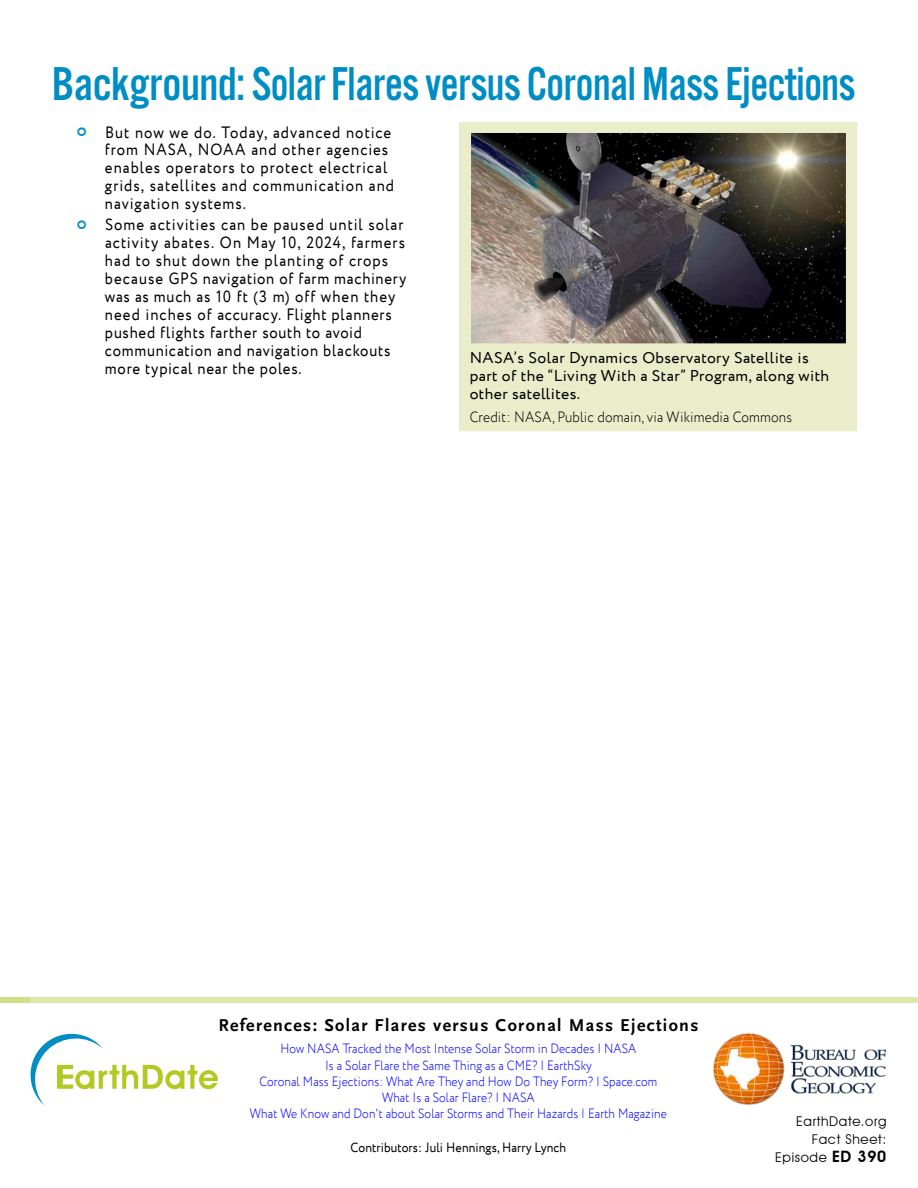
<style>
.page{position:relative;width:918px;height:1188px;background:#fff}
.page>*{position:absolute;margin:0;border:0;box-sizing:border-box;transform-origin:0 0}
.t1{font:49.35px "Alternate Got No 3 D";letter-spacing:-.01em;color:#008dc4}
.t2{font:700 18px "Scala Sans Pro";letter-spacing:.075em;color:#000}
.t3{font:16.5px/18px "Circe";letter-spacing:.06em;color:#000;scale:.9 1}
.t4{font:15.75px/18px "Circe";letter-spacing:.025em;color:#000}
.t5{font:300 15px "Circe";letter-spacing:.01em;color:#000;scale:.9 1}
.t6{font:300 13.5px/16.2px "Circe";letter-spacing:.01em;color:#00f;text-align:center;scale:.87 1}
.t7{font:13.5px "Circe";letter-spacing:.01em;color:#000;scale:.9 1}
.t8{font:13.5px/18px "Avant Garde IT Cby BT";letter-spacing:.05em;color:#000;text-align:right}
.s1{font-weight:600;font-size:15.75px}
</style>
<div class="page">
<div style="left:459px;top:357px;width:398px;height:75px;background:#eaedca"></div>
<img style="left:459px;top:121px;width:398px;height:236px">
<img style="left:713px;top:1034px;width:173px;height:71px">
<svg style="left:30px;top:1033px;width:188px;height:72px"></svg>
<div style="left:0;top:998px;width:918px;height:5px;background:#dee7a6"></div>
<h1 class="t1" style="left:52px;top:58px;width:805px">Background: Solar Flares versus Coronal Mass Ejections</h1>
<p class="t3" style="left:105px;top:123px;width:323px">But now we do. Today, advanced notice from NASA, NOAA and other agencies enables operators to protect electrical grids, satellites and communication and navigation systems.</p>
<p class="t3" style="left:105px;top:216px;width:336px">Some activities can be paused until solar activity abates. On May 10, 2024, farmers had to shut down the planting of crops because GPS navigation of farm machinery was as much as 10 ft (3 m) off when they need inches of accuracy. Flight planners pushed flights farther south to avoid communication and navigation blackouts more typical near the poles.</p>
<p class="t4" style="left:470px;top:349px;width:361px">NASA’s Solar Dynamics Observatory Satellite is part of the “Living With a Star” Program, along with other satellites.</p>
<p class="t5" style="left:470px;top:407px;width:360px">Credit: NASA, Public domain, via Wikimedia Commons</p>
<p class="t2" style="left:218px;top:1014px;width:482px">References: Solar Flares versus Coronal Mass Ejections</p>
<p class="t6" style="left:250px;top:1041px;width:481px">How NASA Tracked the Most Intense Solar Storm in Decades | NASA<br>Is a Solar Flare the Same Thing as a CME? | EarthSky<br>Coronal Mass Ejections: What Are They and How Do They Form? | Space.com What Is a Solar Flare? | NASA<br>What We Know and Don't about Solar Storms and Their Hazards | Earth Magazine</p>
<p class="t7" style="left:351px;top:1139px;width:241px">Contributors: Juli Hennings, Harry Lynch</p>
<p class="t8" style="left:775px;top:1113px;width:113px">EarthDate.org<br>Fact Sheet:<br>Episode <span class="s1">ED 390</span></p>
</div>
